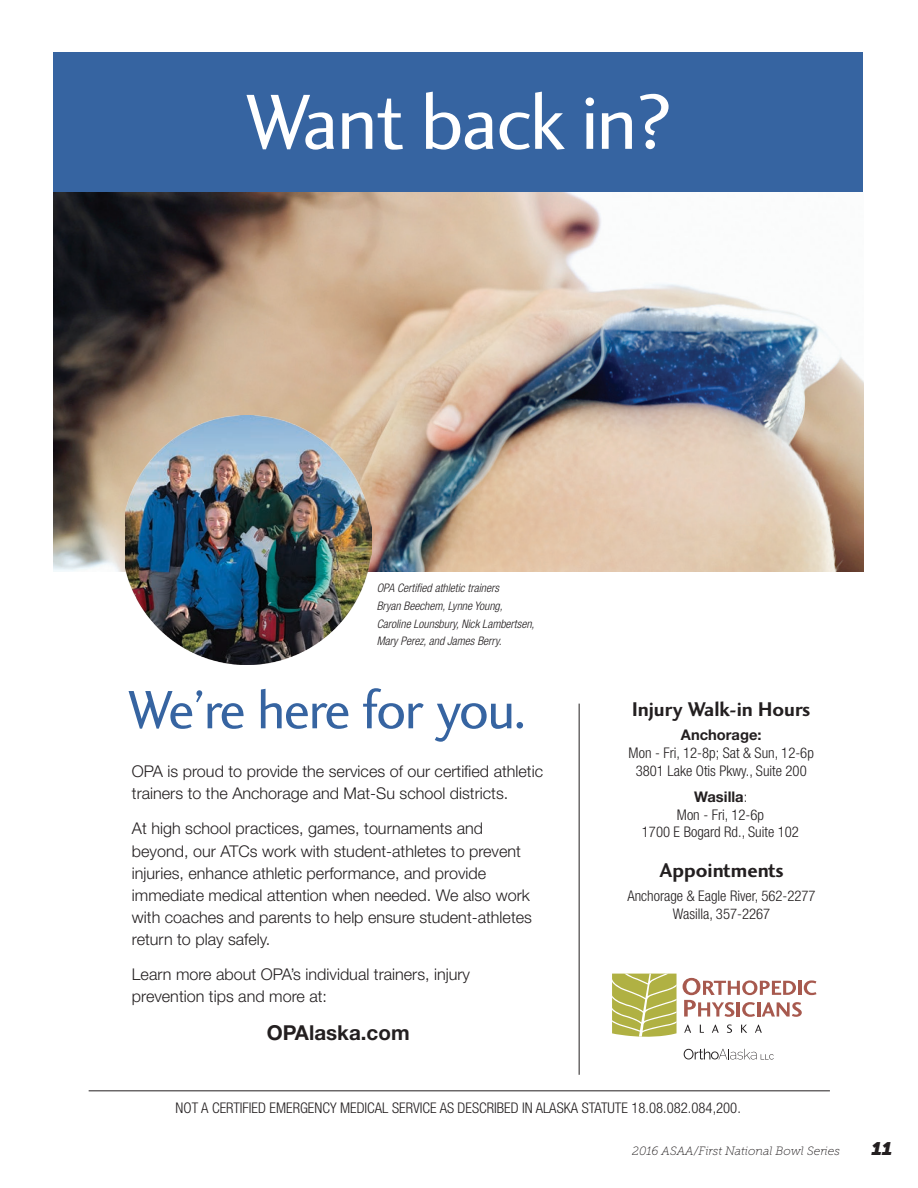
<style>
.page{position:relative;width:918px;height:1188px;background:#fff}
.page>*{position:absolute;margin:0;border:0;box-sizing:border-box;transform-origin:0 0}
.t1{font:80.85px "Charlotte Sans Std";letter-spacing:-.025em;color:#fff}
.t2{font:55.95px "Charlotte Sans Std";letter-spacing:-.025em;color:#3664a1}
.t3{font:700 20.55px "Charlotte Sans Std";color:#231f20}
.t4{font:700 20.55px "Helvetica Neue";color:#231f20}
.t5{font:italic 18px "Museo Slab 1000";color:#231f20}
.t6{font:300 16.2px/22px "Helvetica Neue";color:#231f20}
.t7{font:300 condensed 14.7px/17.7px "Helvetica Neue";color:#231f20;text-align:center}
.t8{font:700 14.7px "Helvetica Neue";color:#231f20}
.t9{font:italic 12px "Museo Slab 100";color:#231f20}
.t10{font:italic 300 condensed 11.7px/17.7px "Helvetica Neue";color:#231f20}
.s1{font-weight:700;font-stretch:normal}
</style>
<div class="page">
<div style="left:53px;top:52px;width:810px;height:140px;background:#3664a1"></div>
<img style="left:53px;top:192px;width:810px;height:379px">
<hr style="left:89px;top:1090px;width:741px;height:1px;background:#231f20">
<svg style="left:683px;top:978px;width:134px;height:39px"></svg>
<svg style="left:612px;top:974px;width:65px;height:63px;background:#bcbd61"></svg>
<svg style="left:684px;top:1025px;width:7px;height:8px"></svg>
<svg style="left:700px;top:1025px;width:4px;height:8px"></svg>
<svg style="left:712px;top:1025px;width:7px;height:8px"></svg>
<svg style="left:727px;top:1024px;width:5px;height:9px"></svg>
<svg style="left:741px;top:1025px;width:6px;height:8px"></svg>
<svg style="left:755px;top:1025px;width:7px;height:8px"></svg>
<img style="left:125px;top:416px;width:247px;height:249px">
<svg style="left:684px;top:1049px;width:90px;height:11px"></svg>
<hr style="left:579px;top:704px;width:1px;height:371px;background:#231f20">
<h1 class="t1" style="left:244px;top:76px;width:430px">Want back in?</h1>
<p class="t10" style="left:377px;top:579px;width:159px">OPA Certified athletic trainers<br>Bryan Beechem, Lynne Young,<br>Caroline Lounsbury, Nick Lambertsen,<br>Mary Perez, and James Berry.</p>
<h2 class="t2" style="left:127px;top:678px;width:401px">We’re here for you.</h2>
<p class="t6" style="left:132px;top:760px;width:413px">OPA is proud to provide the services of our certified athletic trainers to the Anchorage and Mat-Su school districts.</p>
<p class="t6" style="left:132px;top:817px;width:402px">At high school practices, games, tournaments and beyond, our ATCs work with student-athletes to prevent injuries, enhance athletic performance, and provide immediate medical attention when needed. We also work with coaches and parents to help ensure student-athletes return to play safely.</p>
<p class="t6" style="left:132px;top:963px;width:340px">Learn more about OPA’s individual trainers, injury prevention tips and more at:</p>
<p class="t4" style="left:267px;top:1020px;width:144px">OPAlaska.com</p>
<p class="t3" style="left:632px;top:698px;width:180px">Injury Walk-in Hours</p>
<p class="t8" style="left:681px;top:726px;width:82px">Anchorage:</p>
<p class="t7" style="left:629px;top:744px;width:187px">Mon - Fri, 12-8p; Sat &amp; Sun, 12-6p<br>3801 Lake Otis Pkwy., Suite 200</p>
<p class="t7" style="left:642px;top:788px;width:159px"><span class="s1">Wasilla</span>:<br>Mon - Fri, 12-6p<br>1700 E Bogard Rd., Suite 102</p>
<p class="t3" style="left:659px;top:858px;width:126px">Appointments</p>
<p class="t7" style="left:627px;top:887px;width:190px">Anchorage &amp; Eagle River, 562-2277<br>Wasilla, 357-2267</p>
<p class="t7" style="left:176px;top:1098px;width:567px">NOT A CERTIFIED EMERGENCY MEDICAL SERVICE AS DESCRIBED IN ALASKA STATUTE 18.08.082.084,200.</p>
<p class="t9" style="left:632px;top:1145px;width:209px">2016 ASAA/First National Bowl Series</p>
<p class="t5" style="left:870px;top:1139px;width:22px">11</p>
</div>
